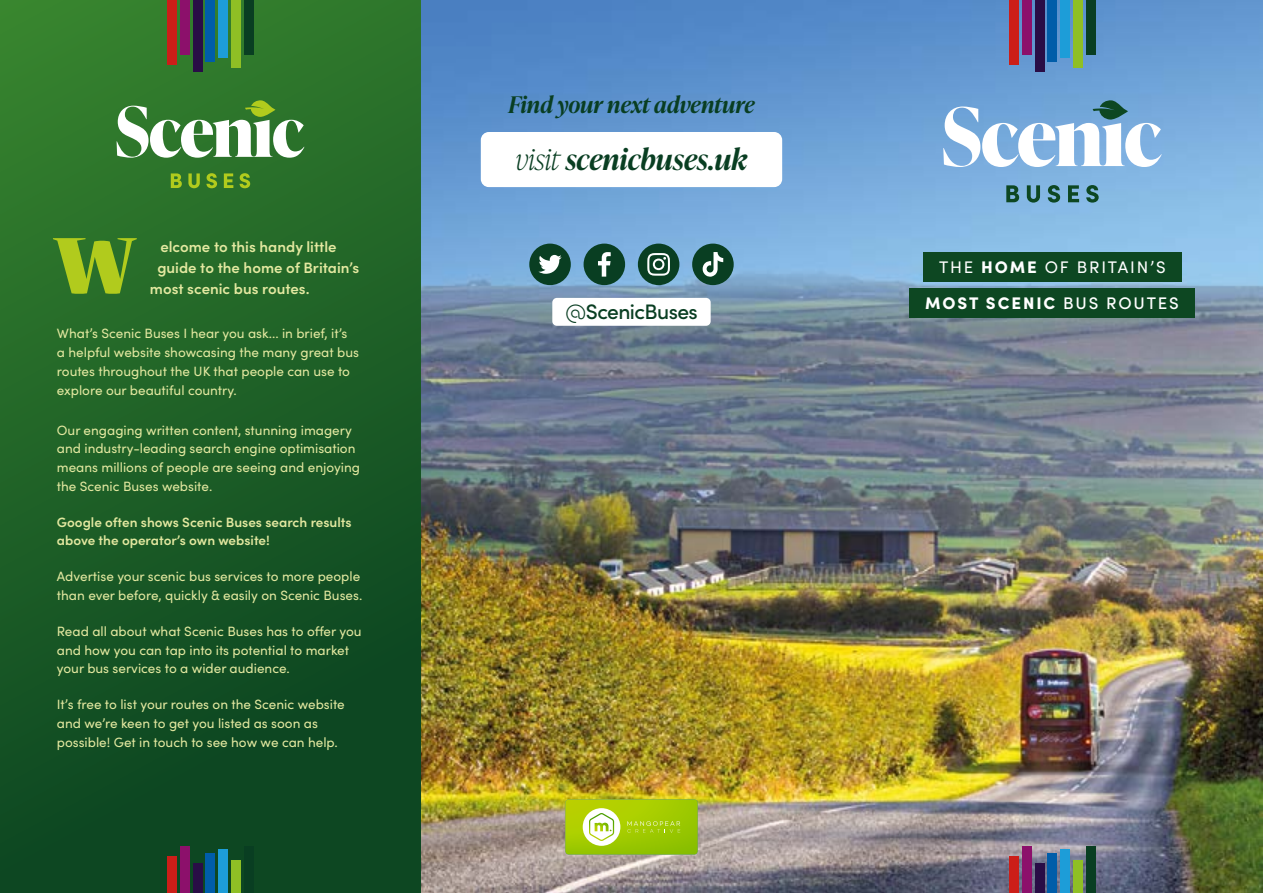
<style>
.page{position:relative;width:1263px;height:893px;background:#fff}
.page>*{position:absolute;margin:0;border:0;box-sizing:border-box;transform-origin:0 0}
.t1{font:italic 600 29.25px "Ivy Presto Headline";color:#093e22}
.t2{font:italic 600 22.95px "Ivy Presto Headline";letter-spacing:.005em;color:#093e22}
.t3{font:500 21px "Sofia Pro";letter-spacing:-.03em;color:#093e22}
.t4{font:16.8px/35.8px "Sofia Pro";letter-spacing:.11em;color:#fff;text-align:center}
.t5{font:600 15px "Sofia Pro";color:#e3e8a0}
.t6{font:13.5px/18.8px "Sofia Pro";color:#e3e8a0}
.t7{font:600 13.5px/18.8px "Sofia Pro";color:#e3e8a0}
.s1{font-weight:100}
.s2{font-weight:300}
.s3{font-weight:900}
.s4{font-weight:500}
</style>
<div class="page">
<img style="left:421px;top:0;width:842px;height:893px">
<svg style="left:0;top:0;width:421px;height:893px;background:#1c5d26"></svg>
<svg style="left:565px;top:799px;width:133px;height:55px;background:#add024"></svg>
<div style="left:481px;top:132px;width:301px;height:55px;background:#fff;border-radius:8px"></div>
<svg style="left:53px;top:238px;width:84px;height:56px;background:#6d9d23"></svg>
<div style="left:552px;top:298px;width:159px;height:28px;background:#fff;border-radius:5px"></div>
<div style="left:529px;top:244px;width:42px;height:41px;background:#093e22;border-radius:50%"></div>
<svg style="left:538px;top:255px;width:24px;height:19px"></svg>
<div style="left:638px;top:244px;width:41px;height:41px;background:#093e22;border-radius:50%"></div>
<svg style="left:647px;top:253px;width:23px;height:23px"></svg>
<div style="left:584px;top:244px;width:41px;height:41px;background:#093e22;border-radius:50%"></div>
<svg style="left:598px;top:252px;width:13px;height:25px"></svg>
<div style="left:692px;top:244px;width:42px;height:41px;background:#093e22;border-radius:50%"></div>
<svg style="left:702px;top:252px;width:21px;height:25px"></svg>
<div style="left:1073px;top:0;width:9px;height:68px;background:#8fbf25"></div>
<div style="left:1086px;top:0;width:9px;height:54px;background:#093e22"></div>
<div style="left:1048px;top:0;width:9px;height:61px;background:#005da9"></div>
<div style="left:1061px;top:0;width:9px;height:58px;background:#1d9dd8"></div>
<div style="left:1022px;top:0;width:9px;height:54px;background:#8c106b"></div>
<div style="left:1035px;top:0;width:9px;height:71px;background:#290d46"></div>
<div style="left:1010px;top:0;width:9px;height:65px;background:#cc1e18"></div>
<div style="left:231px;top:0;width:9px;height:68px;background:#8fbf25"></div>
<div style="left:244px;top:0;width:9px;height:54px;background:#093e22"></div>
<div style="left:206px;top:0;width:9px;height:61px;background:#005da9"></div>
<div style="left:219px;top:0;width:9px;height:58px;background:#1d9dd8"></div>
<div style="left:181px;top:0;width:9px;height:54px;background:#8c106b"></div>
<div style="left:193px;top:0;width:9px;height:71px;background:#290d46"></div>
<div style="left:168px;top:0;width:9px;height:65px;background:#cc1e18"></div>
<svg style="left:1006px;top:185px;width:13px;height:17px"></svg>
<svg style="left:1027px;top:185px;width:13px;height:18px"></svg>
<svg style="left:1048px;top:185px;width:12px;height:18px"></svg>
<svg style="left:1068px;top:185px;width:11px;height:17px"></svg>
<svg style="left:1086px;top:185px;width:13px;height:18px"></svg>
<svg style="left:943px;top:100px;width:219px;height:67px"></svg>
<svg style="left:171px;top:173px;width:11px;height:15px"></svg>
<svg style="left:188px;top:173px;width:12px;height:15px"></svg>
<svg style="left:206px;top:173px;width:11px;height:15px"></svg>
<svg style="left:224px;top:173px;width:9px;height:15px"></svg>
<svg style="left:240px;top:173px;width:10px;height:15px"></svg>
<svg style="left:117px;top:100px;width:187px;height:58px"></svg>
<div style="left:1073px;top:860px;width:9px;height:33px;background:#8fbf25"></div>
<div style="left:1086px;top:846px;width:9px;height:47px;background:#093e22"></div>
<div style="left:1048px;top:853px;width:9px;height:40px;background:#005da9"></div>
<div style="left:1061px;top:850px;width:9px;height:43px;background:#1d9dd8"></div>
<div style="left:1022px;top:846px;width:9px;height:47px;background:#8c106b"></div>
<div style="left:1035px;top:864px;width:9px;height:29px;background:#290d46"></div>
<div style="left:1010px;top:857px;width:9px;height:36px;background:#cc1e18"></div>
<div style="left:231px;top:860px;width:9px;height:33px;background:#8fbf25"></div>
<div style="left:244px;top:846px;width:9px;height:47px;background:#093e22"></div>
<div style="left:206px;top:853px;width:9px;height:40px;background:#005da9"></div>
<div style="left:219px;top:850px;width:9px;height:43px;background:#1d9dd8"></div>
<div style="left:181px;top:846px;width:9px;height:47px;background:#8c106b"></div>
<div style="left:193px;top:864px;width:9px;height:29px;background:#290d46"></div>
<div style="left:168px;top:857px;width:9px;height:36px;background:#cc1e18"></div>
<div style="left:923px;top:252px;width:259px;height:29px;background:#0d4722"></div>
<div style="left:910px;top:288px;width:285px;height:29px;background:#0d4722"></div>
<p class="t5" style="left:160px;top:236px;width:178px">elcome to this handy little</p>
<p class="t5" style="left:157px;top:257px;width:203px">guide to the home of Britain’s</p>
<p class="t5" style="left:150px;top:278px;width:161px">most scenic bus routes.</p>
<p class="t6" style="left:57px;top:324px;width:304px">What’s Scenic Buses I hear you ask... in brief, it’s a helpful website showcasing the many great bus routes throughout the UK that people can use to explore our beautiful country.</p>
<p class="t6" style="left:57px;top:420px;width:305px">Our engaging written content, stunning imagery and industry-leading search engine optimisation means millions of people are seeing and enjoying the Scenic Buses website.</p>
<p class="t7" style="left:57px;top:512px;width:296px">Google often shows Scenic Buses search results above the operator’s own website!</p>
<p class="t6" style="left:57px;top:566px;width:307px">Advertise your scenic bus services to more people than ever before, quickly &amp; easily on Scenic Buses.</p>
<p class="t6" style="left:57px;top:621px;width:306px">Read all about what Scenic Buses has to offer you and how you can tap into its potential to market your bus services to a wider audience.</p>
<p class="t6" style="left:57px;top:694px;width:289px">It’s free to list your routes on the Scenic website and we’re keen to get you listed as soon as possible! Get in touch to see how we can help.</p>
<h2 class="t2" style="left:508px;top:88px;width:247px">Find your next adventure</h2>
<h1 class="t1" style="left:516px;top:138px;width:233px"><span class="s1">visit</span> scenicbuses.uk</h1>
<h3 class="t3" style="left:565px;top:297px;width:134px"><span class="s2">@</span>ScenicBuses</h3>
<p class="t4" style="left:925px;top:248px;width:255px">THE <span class="s3">HOME</span> OF BRITAIN’S<br><span class="s3">MOST SCENIC</span> <span class="s4">BUS ROUTES</span></p>
</div>
